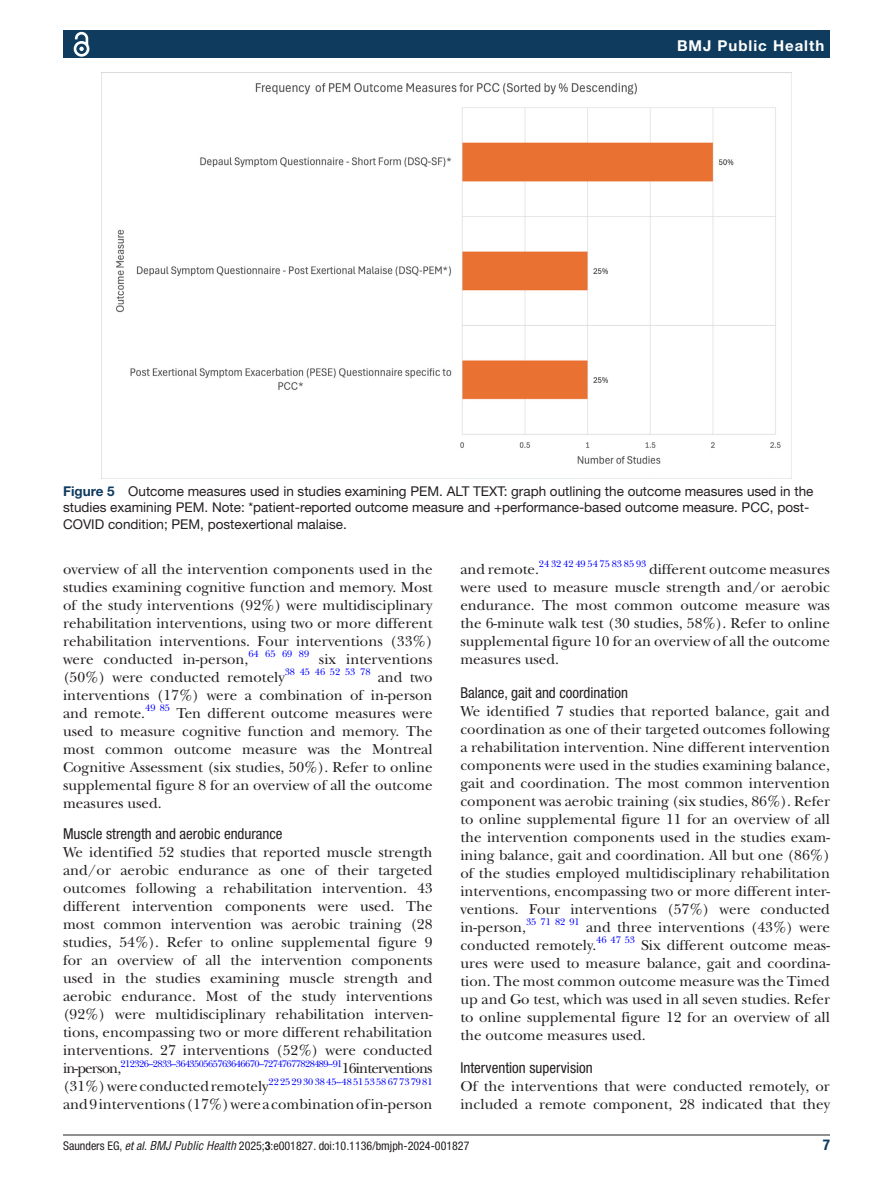
<style>
.page{position:relative;width:893px;height:1191px;background:#fff}
.page>*{position:absolute;margin:0;border:0;box-sizing:border-box;transform-origin:0 0}
.t1{font:15px/18px "New Baskerville";color:#231f20;text-align:justify}
.t2{font:condensed 15px "Helvetica Neue LT Std";color:#231f20}
.t3{font:700 15px "Helvetica Neue LT Std";letter-spacing:.065em;color:#fff}
.t4{font:15px "New Baskerville";letter-spacing:-.055em;color:#231f20}
.t5{font:700 condensed 15px "Helvetica Neue LT Std";color:#0f3b5f}
.t6{font:13.5px/16.2px "Helvetica Neue LT Std";color:#231f20}
.t7{font:condensed 12px "Helvetica Neue LT Std";color:#231f20}
.t8{font:9.9px "New Baskerville";color:#00f}
.t9{font:9.9px "New Baskerville";letter-spacing:-.055em;color:#00f}
.s1{font-weight:700;color:#0f3b5f}
.s2{font-style:italic}
.s3{font-family:"Helvetica LT Std";font-style:italic}
.s4{font-weight:700}
</style>
<div class="page">
<hr style="left:63px;top:1134px;width:767px;height:1px;background:#231f20">
<div style="left:63px;top:31px;width:767px;height:27px;background:#0f3b5f"></div>
<svg style="left:73px;top:31px;width:17px;height:26px"></svg>
<img style="left:101px;top:73px;width:691px;height:405px">
<p class="t3" style="left:677px;top:36px;width:149px">BMJ Public Health</p>
<p class="t6" style="left:63px;top:483px;width:752px"><span class="s1">Figure 5</span> Outcome measures used in studies examining PEM. ALT TEXT: graph outlining the outcome measures used in the studies examining PEM. Note: *patient-reported outcome measure and +performance-based outcome measure. PCC, post-<br>COVID condition; PEM, postexertional malaise.</p>
<p class="t1" style="left:63px;top:560px;width:371px">overview of all the intervention components used in the studies examining cognitive function and memory. Most of the study interventions (92%) were multidisciplinary rehabilitation interventions, using two or more different rehabilitation interventions. Four interventions (33%) were conducted in-person,</p>
<p class="t8" style="left:248px;top:648px;width:62px">64 65 69 89</p>
<p class="t1" style="left:319px;top:650px;width:115px">six interventions</p>
<p class="t1" style="left:63px;top:668px;width:223px">(50%) were conducted remotely</p>
<p class="t8" style="left:285px;top:666px;width:87px">38 45 46 52 53 78</p>
<p class="t1" style="left:63px;top:668px;width:371px;text-indent:315px">and two interventions (17%) were a combination of in-person and remote.</p>
<p class="t8" style="left:145px;top:702px;width:26px">49 85</p>
<p class="t1" style="left:63px;top:704px;width:371px;text-indent:113px">Ten different outcome measures were used to measure cognitive function and memory. The most common outcome measure was the Montreal Cognitive Assessment (six studies, 50%). Refer to online supplemental figure 8 for an overview of all the outcome measures used.</p>
<p class="t2" style="left:63px;top:825px;width:221px">Muscle strength and aerobic endurance</p>
<p class="t1" style="left:63px;top:843px;width:371px">We identified 52 studies that reported muscle strength and/or aerobic endurance as one of their targeted outcomes following a rehabilitation intervention. 43 different intervention components were used. The most common intervention was aerobic training (28 studies, 54%). Refer to online supplemental figure 9 for an overview of all the intervention components used in the studies examining muscle strength and aerobic endurance. Most of the study interventions (92%) were multidisciplinary rehabilitation interven&shy;tions, encompassing two or more different rehabilitation interventions. 27 interventions (52%) were conducted in-person,</p>
<p class="t9" style="left:121px;top:1057px;width:223px">21 23 26–28 33–36 43 50 56 57 63 64 66 70–72 74 76 77 82 84 89–91</p>
<p class="t4" style="left:342px;top:1059px;width:92px">16 interventions</p>
<p class="t1" style="left:63px;top:1077px;width:207px">(31%) were conducted remotely</p>
<p class="t8" style="left:268px;top:1075px;width:166px">22 25 29 30 38 45–48 51 53 58 67 73 79 81</p>
<p class="t1" style="left:63px;top:1095px;width:371px">and 9 interventions (17%) were a combination of in-person</p>
<p class="t1" style="left:460px;top:560px;width:80px">and remote.</p>
<p class="t8" style="left:539px;top:558px;width:109px">24 32 42 49 54 75 83 85 93</p>
<p class="t1" style="left:460px;top:560px;width:371px;text-indent:189px">different outcome measures were used to measure muscle strength and/or aerobic endurance. The most common outcome measure was the 6-minute walk test (30 studies, 58%). Refer to online supplemental figure 10 for an overview of all the outcome measures used.</p>
<p class="t2" style="left:460px;top:683px;width:169px">Balance, gait and coordination</p>
<p class="t1" style="left:460px;top:702px;width:371px">We identified 7 studies that reported balance, gait and coordination as one of their targeted outcomes following a rehabilitation intervention. Nine different intervention components were used in the studies examining balance, gait and coordination. The most common intervention component was aerobic training (six studies, 86%). Refer to online supplemental figure 11 for an overview of all the intervention components used in the studies exam&shy;ining balance, gait and coordination. All but one (86%) of the studies employed multidisciplinary rehabilitation interventions, encompassing two or more different inter&shy;ventions. Four interventions (57%) were conducted in-person,</p>
<p class="t8" style="left:526px;top:916px;width:55px">35 71 82 91</p>
<p class="t1" style="left:460px;top:918px;width:371px;text-indent:126px">and three interventions (43%) were conducted remotely.</p>
<p class="t8" style="left:596px;top:934px;width:40px">46 47 53</p>
<p class="t1" style="left:460px;top:936px;width:371px;text-indent:181px">Six different outcome meas&shy;ures were used to measure balance, gait and coordina&shy;tion. The most common outcome measure was the Timed up and Go test, which was used in all seven studies. Refer to online supplemental figure 12 for an overview of all the outcome measures used.</p>
<p class="t2" style="left:460px;top:1059px;width:134px">Intervention supervision</p>
<p class="t1" style="left:460px;top:1077px;width:371px">Of the interventions that were conducted remotely, or included a remote component, 28 indicated that they</p>
<p class="t7" style="left:63px;top:1138px;width:408px">Saunders EG, <span class="s2">et al</span>. <span class="s3">BMJ Public Health</span> 2025;<span class="s4">3</span>:e001827. doi:10.1136/bmjph-2024-001827</p>
<p class="t5" style="left:823px;top:1135px;width:9px">7</p>
</div>
